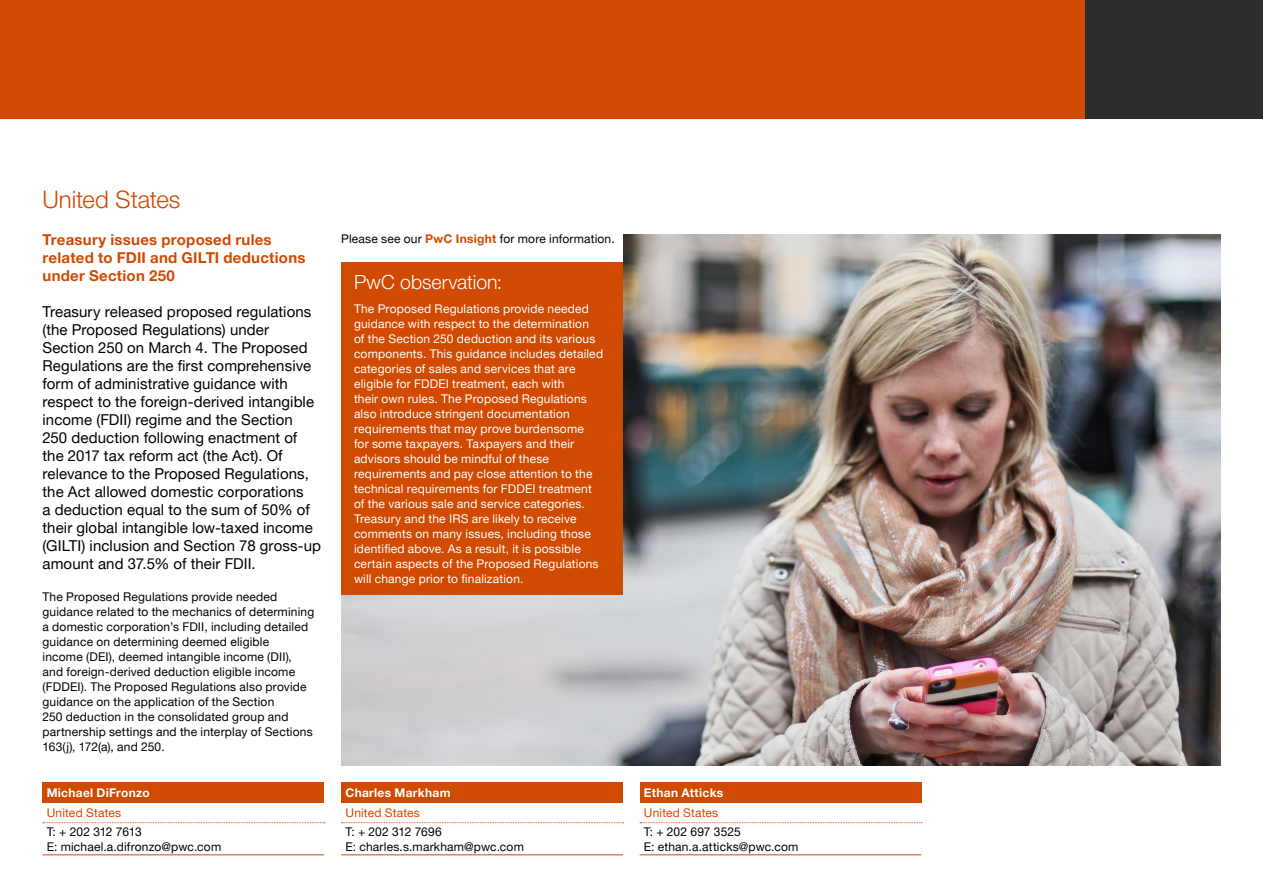
<style>
.page{position:relative;width:1263px;height:893px;background:#fff}
.page>*{position:absolute;margin:0;border:0;box-sizing:border-box;transform-origin:0 0}
.Body_copy{font:300 24px "Helvetica Neue LT Pro";letter-spacing:-.005em;color:#d04a02}
.Body_copy-2{font:300 19.5px "Helvetica Neue LT Pro";color:#fff}
.Intro_text{font:15px/18px "Helvetica Neue LT Pro";letter-spacing:.005em;color:#000}
.Sub_title{font:700 15px/18px "Helvetica Neue LT Pro";letter-spacing:.015em;color:#d04a02}
.t1{font:12px/15px "Helvetica Neue LT Pro";letter-spacing:.015em;color:#fff}
.Body_copy-3{font:12px/15px "Helvetica Neue LT Pro";letter-spacing:.015em;color:#000}
.Body_copy-4{font:700 12px "Helvetica Neue LT Pro";letter-spacing:.025em;color:#fff}
.Body_copy-5{font:12px "Helvetica Neue LT Pro";letter-spacing:.015em;color:#d04a02}
.Body_copy-6{font:12px "Helvetica Neue LT Pro";letter-spacing:-.015em;color:#000}
.s1{font-weight:700;color:#d04a02}
</style>
<div class="page">
<div style="left:0;top:0;width:1085px;height:119px;background:#d04a02"></div>
<div style="left:1085px;top:0;width:178px;height:119px;background:#2d2d2d"></div>
<img style="left:341px;top:234px;width:879px;height:532px">
<div style="left:324px;top:217px;width:299px;height:248px;background:#fff"></div>
<div style="left:341px;top:262px;width:282px;height:333px;background:#d04a02"></div>
<div style="left:42px;top:783px;width:282px;height:20px;background:#d04a02"></div>
<svg style="left:43px;top:822px;width:282px;height:1px"></svg>
<hr style="left:42px;top:854px;width:282px;height:1px;background:#d04a02">
<div style="left:341px;top:783px;width:282px;height:20px;background:#d04a02"></div>
<svg style="left:342px;top:822px;width:282px;height:1px"></svg>
<hr style="left:341px;top:854px;width:282px;height:1px;background:#d04a02">
<div style="left:640px;top:783px;width:281px;height:20px;background:#d04a02"></div>
<svg style="left:640px;top:822px;width:282px;height:1px"></svg>
<hr style="left:640px;top:854px;width:281px;height:1px;background:#d04a02">
<p class="Body_copy" style="left:43px;top:185px;width:139px">United States</p>
<p class="Sub_title" style="left:43px;top:230px;width:264px">Treasury issues proposed rules related to FDII and GILTI deductions under Section 250</p>
<p class="Intro_text" style="left:43px;top:302px;width:280px">Treasury released proposed regulations (the Proposed Regulations) under Section 250 on March 4. The Proposed Regulations are the first comprehensive form of administrative guidance with respect to the foreign-derived intangible income (FDII) regime and the Section 250 deduction following enactment of the 2017 tax reform act (the Act). Of relevance to the Proposed Regulations, the Act allowed domestic corporations<br>a deduction equal to the sum of 50% of their global intangible low-taxed income (GILTI) inclusion and Section 78 gross-up amount and 37.5% of their FDII.</p>
<p class="Body_copy-3" style="left:43px;top:589px;width:273px">The Proposed Regulations provide needed guidance related to the mechanics of determining a domestic corporation’s FDII, including detailed guidance on determining deemed eligible<br>income (DEI), deemed intangible income (DII), and foreign-derived deduction eligible income (FDDEI). The Proposed Regulations also provide guidance on the application of the Section<br>250 deduction in the consolidated group and partnership settings and the interplay of Sections 163(j), 172(a), and 250.</p>
<p class="Body_copy-4" style="left:47px;top:785px;width:105px">Michael DiFronzo</p>
<p class="Body_copy-5" style="left:47px;top:805px;width:76px">United States</p>
<p class="Body_copy-6" style="left:47px;top:824px;width:97px">T: + 202 312 7613</p>
<p class="Body_copy-3" style="left:47px;top:838px;width:176px">E: michael.a.difronzo@pwc.com</p>
<p class="Body_copy-3" style="left:341px;top:231px;width:275px">Please see our <span class="s1">PwC Insight</span> for more information.</p>
<p class="Body_copy-2" style="left:354px;top:270px;width:150px">PwC observation:</p>
<p class="t1" style="left:354px;top:300px;width:251px">The Proposed Regulations provide needed guidance with respect to the determination<br>of the Section 250 deduction and its various components. This guidance includes detailed categories of sales and services that are eligible for FDDEI treatment, each with<br>their own rules. The Proposed Regulations also introduce stringent documentation requirements that may prove burdensome<br>for some taxpayers. Taxpayers and their advisors should be mindful of these requirements and pay close attention to the technical requirements for FDDEI treatment of the various sale and service categories.<br>Treasury and the IRS are likely to receive comments on many issues, including those identified above. As a result, it is possible certain aspects of the Proposed Regulations will change prior to finalization.</p>
<p class="Body_copy-4" style="left:345px;top:785px;width:107px">Charles Markham</p>
<p class="Body_copy-5" style="left:345px;top:805px;width:76px">United States</p>
<p class="Body_copy-3" style="left:345px;top:823px;width:98px">T: + 202 312 7696</p>
<p class="Body_copy-3" style="left:345px;top:838px;width:180px">E: charles.s.markham@pwc.com</p>
<p class="Body_copy-4" style="left:644px;top:785px;width:81px">Ethan Atticks</p>
<p class="Body_copy-5" style="left:644px;top:805px;width:76px">United States</p>
<p class="Body_copy-3" style="left:644px;top:823px;width:98px">T: + 202 697 3525</p>
<p class="Body_copy-3" style="left:644px;top:838px;width:156px">E: ethan.a.atticks@pwc.com</p>
</div>
